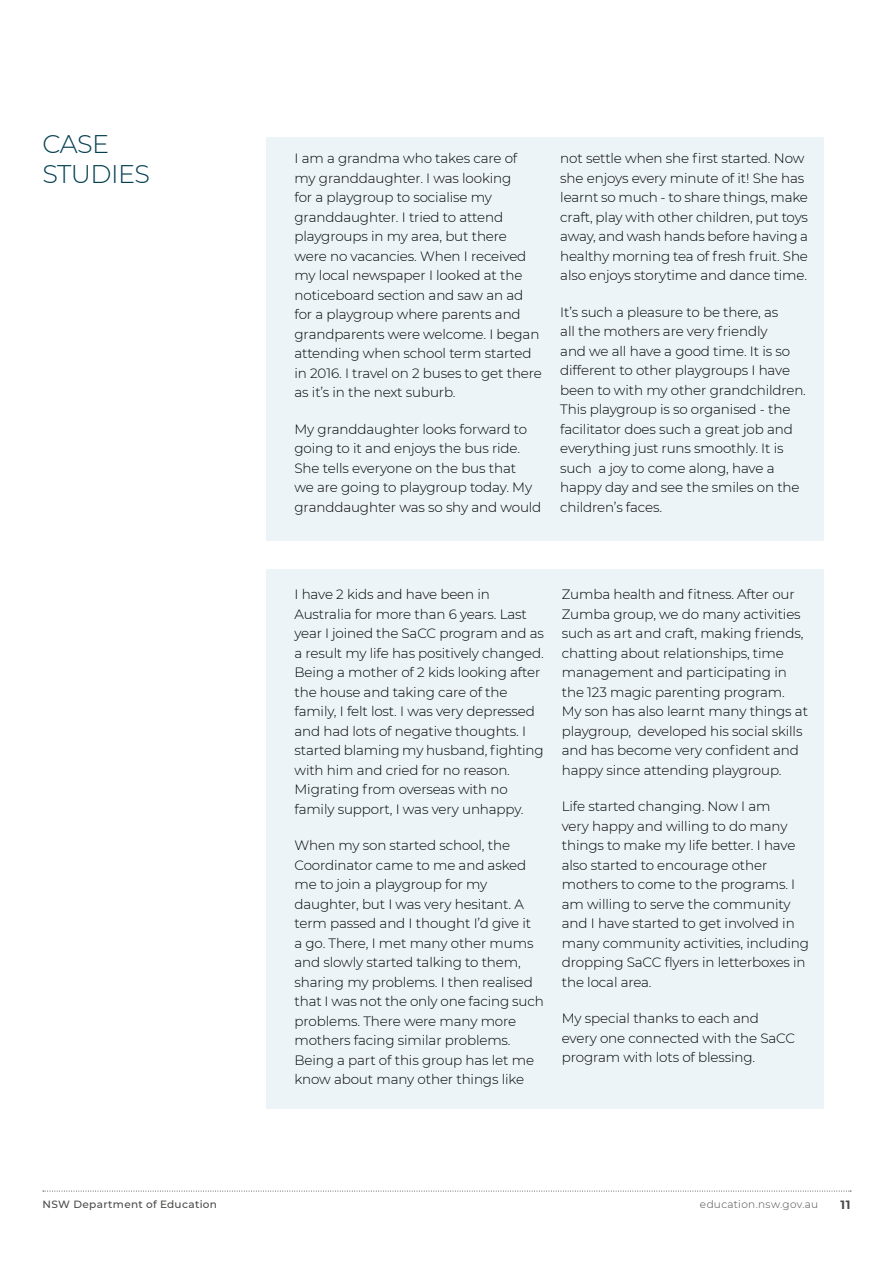
<style>
.page{position:relative;width:893px;height:1263px;background:#fff}
.page>*{position:absolute;margin:0;border:0;box-sizing:border-box;transform-origin:0 0}
.t1{font:300 25.5px/30px "Montserrat";letter-spacing:-.02em;color:#043f50}
.t2{font:300 13.5px/19.5px "Montserrat";letter-spacing:-.01em;color:#000}
.t3{font:700 12px "Montserrat";color:#4a4a49}
.t4{font:500 10.5px "Montserrat";letter-spacing:.03em;color:#4a4a49}
.t5{font:300 10.5px "Montserrat";letter-spacing:.03em;color:#4a4a49}
</style>
<div class="page">
<svg style="left:43px;top:1191px;width:808px;height:1px"></svg>
<div style="left:267px;top:137px;width:557px;height:403px;background:#ecf4f7"></div>
<div style="left:266px;top:569px;width:558px;height:539px;background:#ecf4f7"></div>
<h1 class="t1" style="left:43px;top:128px;width:109px">CASE<br>STUDIES</h1>
<p class="t2" style="left:295px;top:148px;width:249px">I am a grandma who takes care of<br>my granddaughter. I was looking<br>for a playgroup to socialise my granddaughter. I tried to attend playgroups in my area, but there were no vacancies. When I received my local newspaper I looked at the noticeboard section and saw an ad for a playgroup where parents and grandparents were welcome. I began attending when school term started in 2016. I travel on 2 buses to get there as it’s in the next suburb.</p>
<p class="t2" style="left:295px;top:419px;width:248px">My granddaughter looks forward to going to it and enjoys the bus ride.<br>She tells everyone on the bus that<br>we are going to playgroup today. My granddaughter was so shy and would</p>
<p class="t2" style="left:560px;top:148px;width:249px">not settle when she first started. Now she enjoys every minute of it! She has learnt so much - to share things, make craft, play with other children, put toys away, and wash hands before having a healthy morning tea of fresh fruit. She also enjoys storytime and dance time.</p>
<p class="t2" style="left:560px;top:302px;width:247px">It’s such a pleasure to be there, as<br>all the mothers are very friendly<br>and we all have a good time. It is so different to other playgroups I have been to with my other grandchildren.<br>This playgroup is so organised - the facilitator does such a great job and everything just runs smoothly. It is such a joy to come along, have a happy day and see the smiles on the children’s faces.</p>
<p class="t2" style="left:294px;top:584px;width:251px">I have 2 kids and have been in Australia for more than 6 years. Last year I joined the SaCC program and as a result my life has positively changed.<br>Being a mother of 2 kids looking after the house and taking care of the family, I felt lost. I was very depressed and had lots of negative thoughts. I started blaming my husband, fighting with him and cried for no reason.<br>Migrating from overseas with no family support, I was very unhappy.</p>
<p class="t2" style="left:294px;top:835px;width:251px">When my son started school, the Coordinator came to me and asked me to join a playgroup for my daughter, but I was very hesitant. A term passed and I thought I’d give it<br>a go. There, I met many other mums and slowly started talking to them, sharing my problems. I then realised that I was not the only one facing such problems. There were many more mothers facing similar problems.<br>Being a part of this group has let me know about many other things like</p>
<p class="t2" style="left:562px;top:584px;width:248px">Zumba health and fitness. After our Zumba group, we do many activities such as art and craft, making friends, chatting about relationships, time management and participating in the 123 magic parenting program.<br>My son has also learnt many things at playgroup, developed his social skills and has become very confident and happy since attending playgroup.</p>
<p class="t2" style="left:562px;top:796px;width:249px">Life started changing. Now I am<br>very happy and willing to do many things to make my life better. I have also started to encourage other mothers to come to the programs. I am willing to serve the community and I have started to get involved in many community activities, including dropping SaCC flyers in letterboxes in the local area.</p>
<p class="t2" style="left:562px;top:1008px;width:235px">My special thanks to each and every one connected with the SaCC program with lots of blessing.</p>
<p class="t4" style="left:43px;top:1197px;width:176px">NSW Department of Education</p>
<p class="t5" style="left:700px;top:1197px;width:120px">education.nsw.gov.au</p>
<p class="t3" style="left:840px;top:1196px;width:12px">11</p>
</div>
